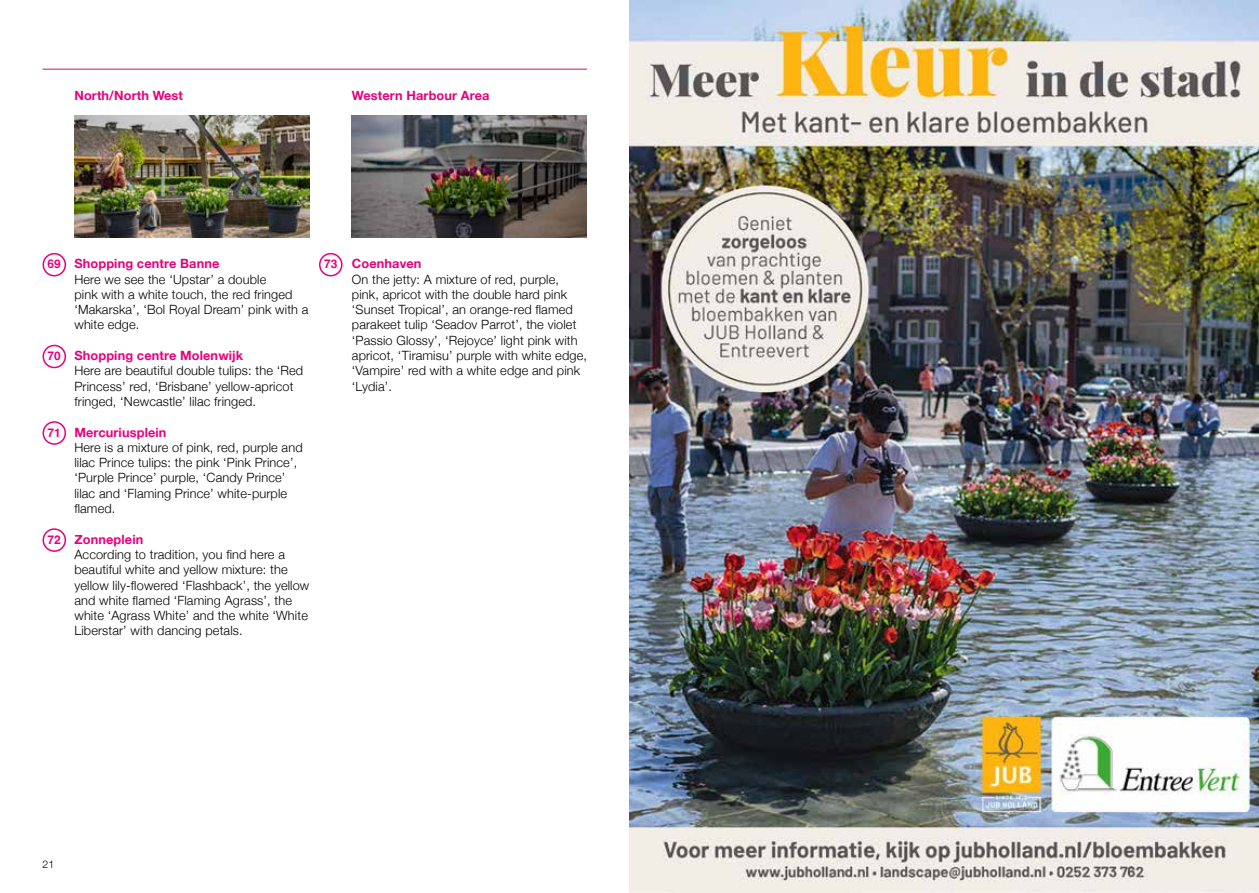
<style>
.page{position:relative;width:1259px;height:893px;background:#fff}
.page>*{position:absolute;margin:0;border:0;box-sizing:border-box;transform-origin:0 0}
.t1{font:300 12.75px/15.3px "Helvetica Neue";letter-spacing:.01em;color:#000}
.t2{font:700 12.75px "Helvetica Neue";letter-spacing:.01em;color:#e6007d}
.t3{font:700 12px "Helvetica";color:#e6007d}
.t4{font:300 10.5px "Helvetica Neue";color:#000}
</style>
<div class="page">
<hr style="left:43px;top:69px;width:544px;height:1px;background:#e6007d">
<div style="left:43px;top:253px;width:23px;height:23px;border:2px solid #e6007d;border-radius:50%"></div>
<div style="left:319px;top:253px;width:23px;height:23px;border:2px solid #e6007d;border-radius:50%"></div>
<div style="left:43px;top:528px;width:23px;height:24px;border:2px solid #e6007d;border-radius:50%"></div>
<div style="left:43px;top:345px;width:23px;height:23px;border:2px solid #e6007d;border-radius:50%"></div>
<div style="left:43px;top:421px;width:23px;height:24px;border:2px solid #e6007d;border-radius:50%"></div>
<img style="left:74px;top:115px;width:235px;height:123px">
<img style="left:352px;top:115px;width:235px;height:123px">
<img style="left:629px;top:0;width:630px;height:893px">
<p class="t2" style="left:74px;top:85px;width:110px">North/North West</p>
<p class="t2" style="left:352px;top:85px;width:139px">Western Harbour Area</p>
<p class="t2" style="left:74px;top:254px;width:146px">Shopping centre Banne</p>
<p class="t1" style="left:74px;top:270px;width:236px">Here we see the ‘Upstar’ a double<br>pink with a white touch, the red fringed ‘Makarska’, ‘Bol Royal Dream’ pink with a white edge.</p>
<p class="t2" style="left:74px;top:345px;width:170px">Shopping centre Molenwijk</p>
<p class="t1" style="left:74px;top:362px;width:230px">Here are beautiful double tulips: the ‘Red<br>Princess’ red, ‘Brisbane’ yellow-apricot fringed, ‘Newcastle’ lilac fringed.</p>
<p class="t2" style="left:74px;top:422px;width:94px">Mercuriusplein</p>
<p class="t1" style="left:74px;top:439px;width:230px">Here is a mixture of pink, red, purple and lilac Prince tulips: the pink ‘Pink Prince’, ‘Purple Prince’ purple, ‘Candy Prince’ lilac and ‘Flaming Prince’ white-purple flamed.</p>
<p class="t2" style="left:74px;top:529px;width:70px">Zonneplein</p>
<p class="t1" style="left:74px;top:546px;width:236px">According to tradition, you find here a beautiful white and yellow mixture: the yellow lily-flowered ‘Flashback’, the yellow and white flamed ‘Flaming Agrass’, the white ‘Agrass White’ and the white ‘White Liberstar’ with dancing petals.</p>
<p class="t3" style="left:48px;top:257px;width:15px">69</p>
<p class="t3" style="left:324px;top:257px;width:15px">73</p>
<p class="t3" style="left:48px;top:348px;width:15px">70</p>
<p class="t3" style="left:48px;top:425px;width:15px">71</p>
<p class="t3" style="left:48px;top:532px;width:15px">72</p>
<p class="t2" style="left:352px;top:254px;width:71px">Coenhaven</p>
<p class="t1" style="left:352px;top:270px;width:236px">On the jetty: A mixture of red, purple, pink, apricot with the double hard pink ‘Sunset Tropical’, an orange-red flamed parakeet tulip ‘Seadov Parrot’, the violet ‘Passio Glossy’, ‘Rejoyce’ light pink with apricot, ‘Tiramisu’ purple with white edge, ‘Vampire’ red with a white edge and pink ‘Lydia’.</p>
<p class="t4" style="left:43px;top:856px;width:13px">21</p>
</div>
